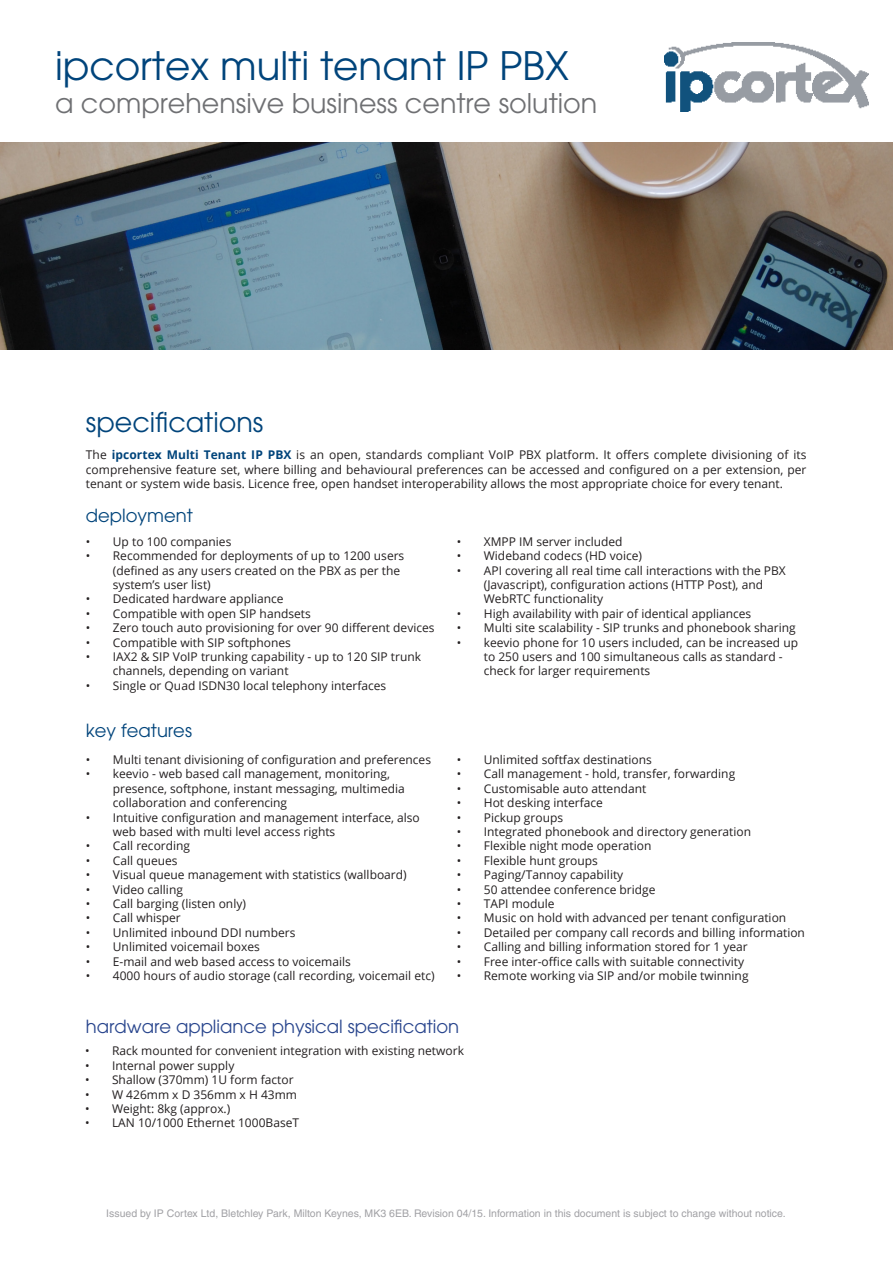
<style>
.page{position:relative;width:893px;height:1263px;background:#fff}
.page>*{position:absolute;margin:0;border:0;box-sizing:border-box;transform-origin:0 0}
.t1{font:39px "Avant Garde";color:#00447b}
.t2{font:27px "Avant Garde";color:#6f7073}
.Subhead_1{font:27px "Avant Garde";color:#00447b}
.Subhead_2{font:18px "Avant Garde";color:#28458d}
.Subhead_3{font:18px "Avant Garde";color:#00447b}
.Body_text{font:18px "Avant Garde";color:#00447b}
.Body_text-2{font:12px/14.4px "Open Sans";color:#231f20}
.t3{font:10.5px "Helvetica";color:#a1a1a5}
.s1{font-weight:700;color:#00447b}
</style>
<div class="page">
<img style="left:664px;top:43px;width:204px;height:68px">
<img style="left:0;top:142px;width:893px;height:208px">
<p class="t1" style="left:55px;top:43px;width:515px">ipcortex multi tenant IP PBX</p>
<p class="t2" style="left:55px;top:87px;width:544px">a comprehensive business centre solution</p>
<p class="Subhead_1" style="left:86px;top:406px;width:179px">specifications</p>
<p class="Body_text-2" style="left:86px;top:447px;width:722px;text-align:justify">The <span class="s1">ipcortex Multi Tenant IP PBX</span> is an open, standards compliant VoIP PBX platform. It offers complete divisioning of its comprehensive feature set, where billing and behavioural preferences can be accessed and configured on a per extension, per tenant or system wide basis. Licence free, open handset interoperability allows the most appropriate choice for every tenant.</p>
<p class="Body_text" style="left:86px;top:505px;width:109px">deployment</p>
<p class="Body_text-2" style="left:86px;top:534px;width:147px">• Up to 100 companies</p>
<p class="Body_text-2" style="left:113px;top:548px;width:293px;text-indent:-27px">• Recommended for deployments of up to 1200 users (defined as any users created on the PBX as per the system’s user list)</p>
<p class="Body_text-2" style="left:86px;top:591px;width:199px">• Dedicated hardware appliance</p>
<p class="Body_text-2" style="left:86px;top:606px;width:226px">• Compatible with open SIP handsets</p>
<p class="Body_text-2" style="left:86px;top:620px;width:350px">• Zero touch auto provisioning for over 90 different devices</p>
<p class="Body_text-2" style="left:86px;top:635px;width:206px">• Compatible with SIP softphones</p>
<p class="Body_text-2" style="left:113px;top:649px;width:310px;text-indent:-27px">• IAX2 &amp; SIP VoIP trunking capability - up to 120 SIP trunk channels, depending on variant</p>
<p class="Body_text-2" style="left:86px;top:678px;width:302px">• Single or Quad ISDN30 local telephony interfaces</p>
<p class="Subhead_3" style="left:86px;top:720px;width:108px">key features</p>
<p class="Body_text-2" style="left:86px;top:752px;width:347px">• Multi tenant divisioning of configuration and preferences</p>
<p class="Body_text-2" style="left:113px;top:766px;width:293px;text-indent:-27px">• keevio - web based call management, monitoring, presence, softphone, instant messaging, multimedia collaboration and conferencing</p>
<p class="Body_text-2" style="left:113px;top:810px;width:308px;text-indent:-27px">• Intuitive configuration and management interface, also web based with multi level access rights</p>
<p class="Body_text-2" style="left:86px;top:838px;width:106px">• Call recording</p>
<p class="Body_text-2" style="left:86px;top:853px;width:93px">• Call queues</p>
<p class="Body_text-2" style="left:86px;top:867px;width:322px">• Visual queue management with statistics (wallboard)</p>
<p class="Body_text-2" style="left:86px;top:882px;width:99px">• Video calling</p>
<p class="Body_text-2" style="left:86px;top:896px;width:162px">• Call barging (listen only)</p>
<p class="Body_text-2" style="left:86px;top:910px;width:96px">• Call whisper</p>
<p class="Body_text-2" style="left:86px;top:925px;width:211px">• Unlimited inbound DDI numbers</p>
<p class="Body_text-2" style="left:86px;top:939px;width:175px">• Unlimited voicemail boxes</p>
<p class="Body_text-2" style="left:86px;top:954px;width:266px">• E-mail and web based access to voicemails</p>
<p class="Body_text-2" style="left:86px;top:968px;width:350px">• 4000 hours of audio storage (call recording, voicemail etc)</p>
<p class="Body_text-2" style="left:457px;top:534px;width:167px">• XMPP IM server included</p>
<p class="Body_text-2" style="left:457px;top:548px;width:187px">• Wideband codecs (HD voice)</p>
<p class="Body_text-2" style="left:484px;top:563px;width:304px;text-indent:-27px">• API covering all real time call interactions with the PBX (Javascript), configuration actions (HTTP Post), and<br>WebRTC functionality</p>
<p class="Body_text-2" style="left:457px;top:606px;width:296px">• High availability with pair of identical appliances</p>
<p class="Body_text-2" style="left:457px;top:620px;width:340px">• Multi site scalability - SIP trunks and phonebook sharing</p>
<p class="Body_text-2" style="left:484px;top:635px;width:316px;text-indent:-27px">• keevio phone for 10 users included, can be increased up to 250 users and 100 simultaneous calls as standard - check for larger requirements</p>
<p class="Body_text-2" style="left:457px;top:752px;width:196px">• Unlimited softfax destinations</p>
<p class="Body_text-2" style="left:457px;top:766px;width:280px">• Call management - hold, transfer, forwarding</p>
<p class="Body_text-2" style="left:457px;top:781px;width:191px">• Customisable auto attendant</p>
<p class="Body_text-2" style="left:457px;top:795px;width:148px">• Hot desking interface</p>
<p class="Body_text-2" style="left:457px;top:810px;width:108px">• Pickup groups</p>
<p class="Body_text-2" style="left:457px;top:824px;width:296px">• Integrated phonebook and directory generation</p>
<p class="Body_text-2" style="left:457px;top:838px;width:196px">• Flexible night mode operation</p>
<p class="Body_text-2" style="left:457px;top:853px;width:143px">• Flexible hunt groups</p>
<p class="Body_text-2" style="left:457px;top:867px;width:168px">• Paging/Tannoy capability</p>
<p class="Body_text-2" style="left:457px;top:882px;width:200px">• 50 attendee conference bridge</p>
<p class="Body_text-2" style="left:457px;top:896px;width:99px">• TAPI module</p>
<p class="Body_text-2" style="left:457px;top:910px;width:331px">• Music on hold with advanced per tenant configuration</p>
<p class="Body_text-2" style="left:457px;top:925px;width:350px">• Detailed per company call records and billing information</p>
<p class="Body_text-2" style="left:457px;top:939px;width:292px">• Calling and billing information stored for 1 year</p>
<p class="Body_text-2" style="left:457px;top:954px;width:289px">• Free inter-office calls with suitable connectivity</p>
<p class="Body_text-2" style="left:457px;top:968px;width:293px">• Remote working via SIP and/or mobile twinning</p>
<p class="Subhead_2" style="left:86px;top:1015px;width:375px">hardware appliance physical specification</p>
<p class="Body_text-2" style="left:85px;top:1043px;width:380px">• Rack mounted for convenient integration with existing network</p>
<p class="Body_text-2" style="left:85px;top:1058px;width:151px">• Internal power supply</p>
<p class="Body_text-2" style="left:85px;top:1072px;width:210px">• Shallow (370mm) 1U form factor</p>
<p class="Body_text-2" style="left:85px;top:1087px;width:214px">• W 426mm x D 356mm x H 43mm</p>
<p class="Body_text-2" style="left:85px;top:1101px;width:147px">• Weight: 8kg (approx.)</p>
<p class="Body_text-2" style="left:85px;top:1115px;width:216px">• LAN 10/1000 Ethernet 1000BaseT</p>
<p class="t3" style="left:106px;top:1207px;width:681px">Issued by IP Cortex Ltd, Bletchley Park, Milton Keynes, MK3 6EB. Revision 04/15. Information in this document is subject to change without notice.</p>
</div>
